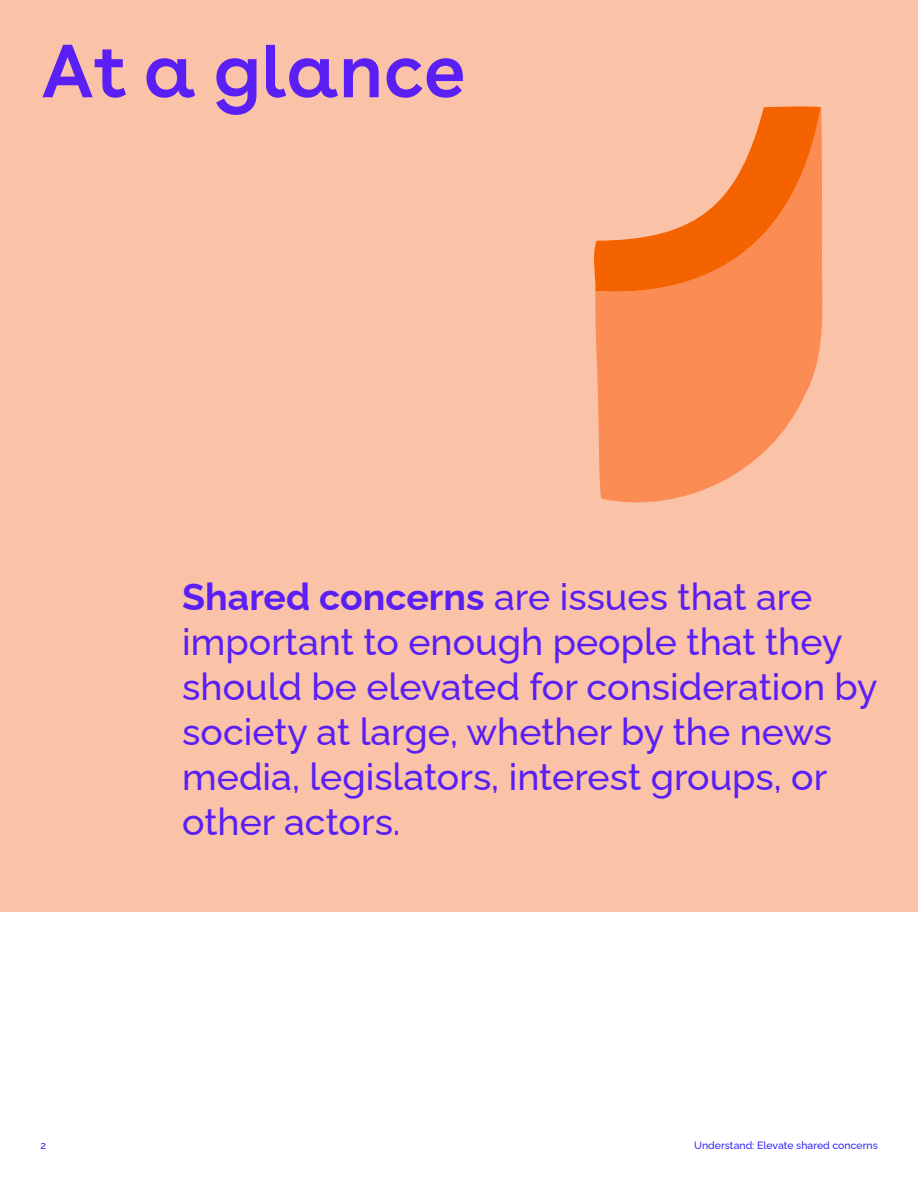
<style>
.page{position:relative;width:918px;height:1188px;background:#fff}
.page>*{position:absolute;margin:0;border:0;box-sizing:border-box;transform-origin:0 0}
.t1{font:600 75px "Buenos Aires Trial";color:#591ff5}
.t2{font:500 37.5px/45px "Raleway";color:#591ff5}
.t3{font:500 10.5px "Raleway";color:#3326f5}
.s1{font-weight:700}
</style>
<div class="page">
<div style="left:0;top:0;width:918px;height:911px;background:#fac2a6"></div>
<svg style="left:595px;top:108px;width:228px;height:395px;fill:#fa8c54"></svg>
<svg style="left:594px;top:106px;width:227px;height:193px"></svg>
<h1 class="t1" style="left:41px;top:42px;width:426px">At a glance</h1>
<p class="t2" style="left:182px;top:570px;width:697px"><span class="s1">Shared concerns</span> are issues that are important to enough people that they should be elevated for consideration by society at large, whether by the news media, legislators, interest groups, or other actors.</p>
<p class="t3" style="left:40px;top:1137px;width:7px">2</p>
<p class="t3" style="left:694px;top:1137px;width:185px">Understand: Elevate shared concerns</p>
</div>
